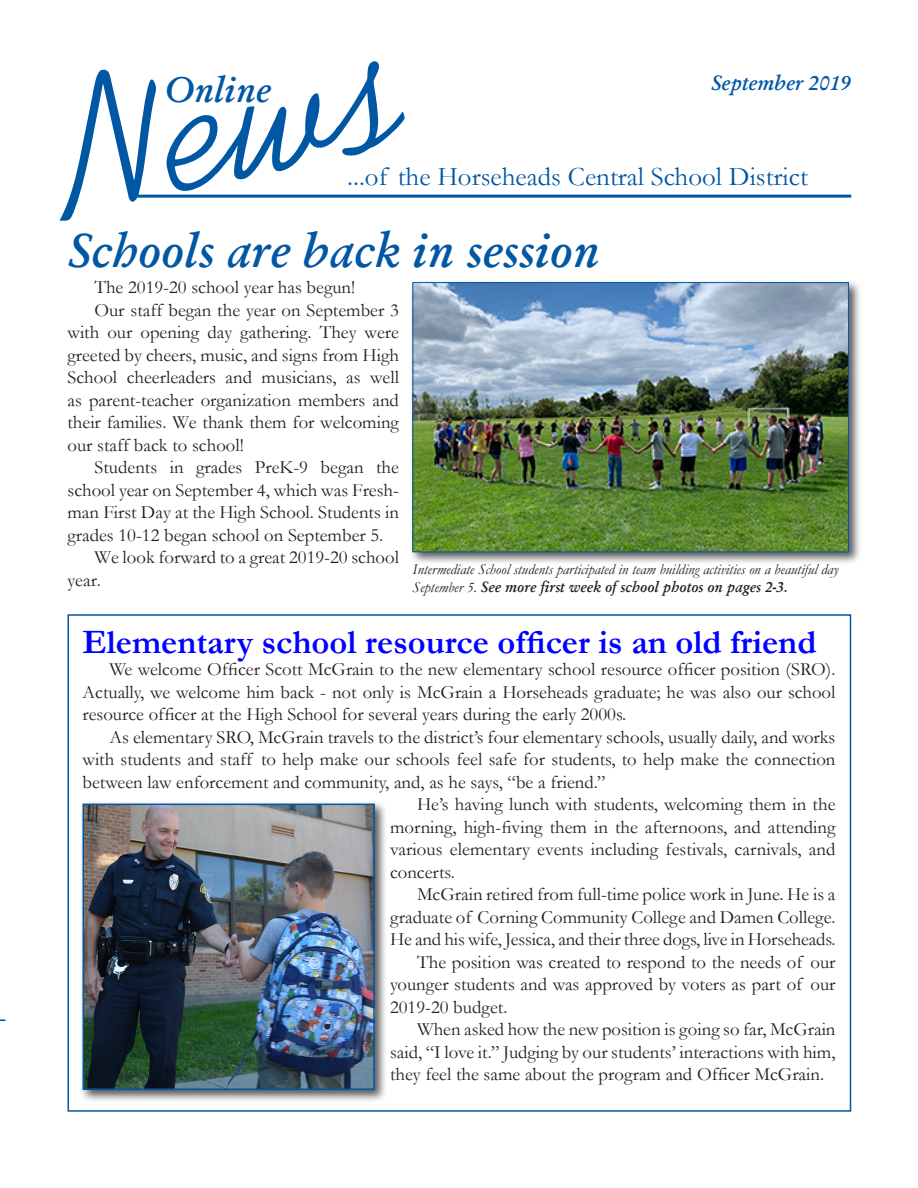
<style>
.page{position:relative;width:918px;height:1188px;background:#fff}
.page>*{position:absolute;margin:0;border:0;box-sizing:border-box;transform-origin:0 0}
.t1{font:195px "Kaufmann";color:#0057a4}
.Headline{font:italic 600 48px "Garamond";color:#0057a4}
.Headline-2{font:italic 600 36px "Garamond";color:#0057a4}
.Headline-3{font:700 34.5px "Garamond";color:#00f}
.t2{font:27px "Garamond";color:#0057a4}
.t3{font:italic 600 21px "Garamond";color:#0057a4}
.t4{font:18.75px/22.5px "Garamond";color:#231f20;text-align:justify}
.t5{font:italic 15px/18px "Garamond";color:#231f20}
.s1{font-weight:600}
</style>
<div class="page">
<hr style="left:137px;top:195px;width:714px;height:3px;background:#0057a4">
<div style="left:79px;top:800px;width:309px;height:303px;background:#231f20;opacity:.75"></div>
<img style="left:85px;top:807px;width:287px;height:280px">
<div style="left:82px;top:804px;width:293px;height:286px;border:2px solid #0057a4"></div>
<div style="left:409px;top:279px;width:453px;height:286px;background:#231f20;opacity:.75"></div>
<img style="left:414px;top:284px;width:433px;height:266px">
<div style="left:412px;top:282px;width:437px;height:270px;border:1px solid #0057a4"></div>
<p class="t1" style="left:43px;top:42px;width:341px;rotate:-12deg">News</p>
<p class="Headline" style="left:68px;top:221px;width:533px">Schools are back in session</p>
<p class="t4" style="left:94px;top:276px;width:262px">The 2019-20 school year has begun!</p>
<p class="t4" style="left:68px;top:298px;width:333px;text-indent:27px">Our staff began the year on September 3 with our opening day gathering. They were greeted by cheers, music, and signs from High School cheerleaders and musicians, as well as parent-teacher organization members and their families. We thank them for welcoming our staff back to school!</p>
<p class="t4" style="left:68px;top:456px;width:333px;text-indent:27px">Students in grades PreK-9 began the school year on September 4, which was Fresh&shy;man First Day at the High School. Students in grades 10-12 began school on September 5.</p>
<p class="t4" style="left:68px;top:546px;width:333px;text-indent:27px">We look forward to a great 2019-20 school year.</p>
<p class="Headline-3" style="left:82px;top:618px;width:735px">Elementary school resource officer is an old friend</p>
<p class="t4" style="left:82px;top:658px;width:755px;text-indent:27px">We welcome Officer Scott McGrain to the new elementary school resource officer position (SRO).<br>Actually, we welcome him back - not only is McGrain a Horseheads graduate; he was also our school resource officer at the High School for several years during the early 2000s.</p>
<p class="t4" style="left:82px;top:725px;width:755px;text-indent:27px">As elementary SRO, McGrain travels to the district’s four elementary schools, usually daily, and works with students and staff to help make our schools feel safe for students, to help make the connection between law enforcement and community, and, as he says, “be a friend.”</p>
<p class="t4" style="left:390px;top:793px;width:447px;text-indent:27px">He’s having lunch with students, welcoming them in the morning, high-fiving them in the afternoons, and attending various elementary events including festivals, carnivals, and concerts.</p>
<p class="t4" style="left:390px;top:883px;width:447px;text-indent:27px">McGrain retired from full-time police work in June. He is a graduate of Corning Community College and Damen College.<br>He and his wife, Jessica, and their three dogs, live in Horseheads.</p>
<p class="t4" style="left:390px;top:950px;width:447px;text-indent:27px">The position was created to respond to the needs of our younger students and was approved by voters as part of our 2019-20 budget.</p>
<p class="t4" style="left:390px;top:1018px;width:447px;text-indent:27px">When asked how the new position is going so far, McGrain said, “I love it.” Judging by our students’ interactions with him, they feel the same about the program and Officer McGrain.</p>
<p class="t3" style="left:711px;top:70px;width:141px">September 2019</p>
<p class="Headline-2" style="left:164px;top:67px;width:108px">Online</p>
<p class="t2" style="left:347px;top:159px;width:462px">...of the Horseheads Central School District</p>
<p class="t5" style="left:412px;top:560px;width:427px">Intermediate School students participated in team building activities on a beautiful day<br>September 5. <span class="s1">See more first week of school photos on pages 2-3.</span></p>
</div>
